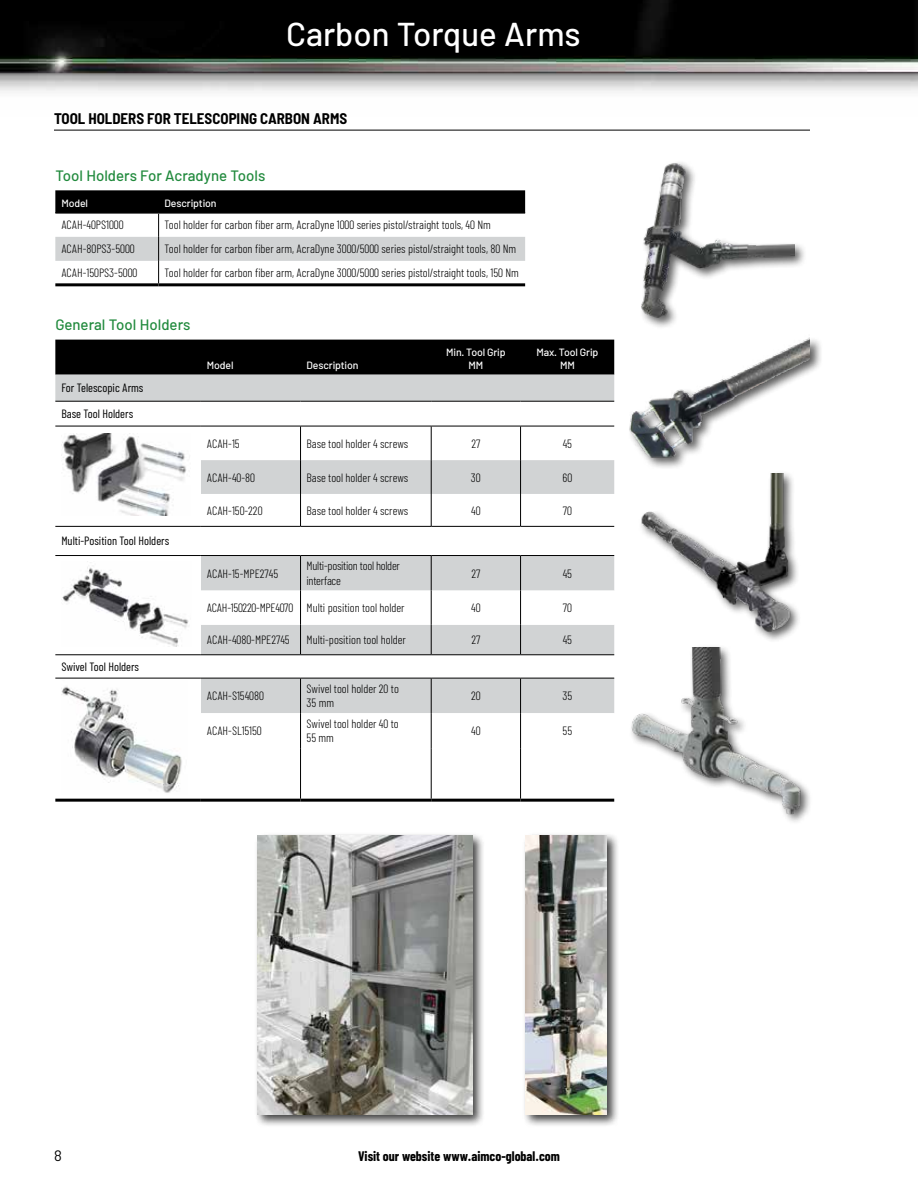
<style>
.page{position:relative;width:918px;height:1188px;background:#fff}
.page>*{position:absolute;margin:0;border:0;box-sizing:border-box;transform-origin:0 0}
.t1{font:500 33px "Barlow";color:#fff}
.t2{font:500 15px "Barlow";color:#218a3d}
.t3{font:700 semi-condensed 15px "Barlow";color:#000}
.t4{font:15px "Barlow";color:#000}
.t5{font:700 13.5px "Barlow Condensed";color:#000}
.t6{font:300 12px/14.4px "Barlow Condensed";color:#000}
.t7{font:12px/26.1px "Barlow Condensed";color:#000}
.t8{font:300 12px/14.4px "Barlow Condensed";letter-spacing:-.02em;color:#000}
.t9{font:500 10.5px/12.6px "Barlow";letter-spacing:-.01em;color:#fff;text-align:center}
</style>
<div class="page">
<img style="left:0;top:0;width:918px;height:91px">
<div style="left:55px;top:340px;width:559px;height:35px;background:#000"></div>
<div style="left:55px;top:375px;width:559px;height:26px;background:#d1d3d4"></div>
<svg style="left:55px;top:427px;width:559px;height:372px"></svg>
<svg style="left:55px;top:527px;width:559px;height:151px"></svg>
<hr style="left:300px;top:426px;width:1px;height:34px;background:#000">
<hr style="left:431px;top:426px;width:1px;height:34px;background:#000">
<hr style="left:520px;top:426px;width:1px;height:34px;background:#000">
<hr style="left:300px;top:460px;width:1px;height:34px;background:#000">
<hr style="left:431px;top:460px;width:1px;height:34px;background:#000">
<hr style="left:520px;top:460px;width:1px;height:34px;background:#000">
<hr style="left:300px;top:494px;width:1px;height:32px;background:#000">
<hr style="left:431px;top:494px;width:1px;height:32px;background:#000">
<hr style="left:520px;top:494px;width:1px;height:32px;background:#000">
<hr style="left:300px;top:556px;width:1px;height:35px;background:#000">
<hr style="left:431px;top:556px;width:1px;height:35px;background:#000">
<hr style="left:520px;top:556px;width:1px;height:35px;background:#000">
<hr style="left:300px;top:591px;width:1px;height:34px;background:#000">
<hr style="left:431px;top:591px;width:1px;height:34px;background:#000">
<hr style="left:520px;top:591px;width:1px;height:34px;background:#000">
<svg style="left:300px;top:625px;width:1px;height:29px"></svg>
<svg style="left:431px;top:625px;width:1px;height:29px"></svg>
<svg style="left:520px;top:625px;width:1px;height:29px"></svg>
<hr style="left:300px;top:678px;width:1px;height:35px;background:#000">
<hr style="left:431px;top:678px;width:1px;height:35px;background:#000">
<hr style="left:520px;top:678px;width:1px;height:35px;background:#000">
<hr style="left:300px;top:713px;width:1px;height:35px;background:#000">
<hr style="left:431px;top:713px;width:1px;height:35px;background:#000">
<hr style="left:520px;top:713px;width:1px;height:35px;background:#000">
<hr style="left:300px;top:748px;width:1px;height:51px;background:#000">
<hr style="left:431px;top:748px;width:1px;height:51px;background:#000">
<hr style="left:520px;top:748px;width:1px;height:51px;background:#000">
<hr style="left:201px;top:799px;width:100px;height:3px;background:#000">
<hr style="left:301px;top:799px;width:130px;height:3px;background:#000">
<hr style="left:431px;top:799px;width:90px;height:3px;background:#000">
<hr style="left:521px;top:799px;width:93px;height:3px;background:#000">
<hr style="left:55px;top:799px;width:146px;height:3px;background:#000">
<hr style="left:55px;top:401px;width:146px;height:1px;background:#000">
<hr style="left:201px;top:401px;width:100px;height:1px;background:#000">
<hr style="left:301px;top:401px;width:130px;height:1px;background:#000">
<hr style="left:431px;top:401px;width:90px;height:1px;background:#000">
<hr style="left:521px;top:401px;width:93px;height:1px;background:#000">
<hr style="left:55px;top:426px;width:146px;height:1px;background:#000">
<hr style="left:201px;top:426px;width:100px;height:1px;background:#000">
<hr style="left:301px;top:426px;width:130px;height:1px;background:#000">
<hr style="left:431px;top:426px;width:90px;height:1px;background:#000">
<hr style="left:521px;top:426px;width:93px;height:1px;background:#000">
<hr style="left:55px;top:526px;width:146px;height:1px;background:#000">
<hr style="left:201px;top:526px;width:100px;height:1px;background:#000">
<hr style="left:301px;top:526px;width:130px;height:1px;background:#000">
<hr style="left:431px;top:526px;width:90px;height:1px;background:#000">
<hr style="left:521px;top:526px;width:93px;height:1px;background:#000">
<hr style="left:55px;top:555px;width:146px;height:1px;background:#000">
<hr style="left:201px;top:555px;width:100px;height:1px;background:#000">
<hr style="left:301px;top:555px;width:130px;height:1px;background:#000">
<hr style="left:431px;top:555px;width:90px;height:1px;background:#000">
<hr style="left:521px;top:555px;width:93px;height:1px;background:#000">
<hr style="left:55px;top:654px;width:146px;height:1px;background:#000">
<hr style="left:201px;top:654px;width:100px;height:1px;background:#000">
<hr style="left:301px;top:654px;width:130px;height:1px;background:#000">
<hr style="left:431px;top:654px;width:90px;height:1px;background:#000">
<hr style="left:521px;top:654px;width:93px;height:1px;background:#000">
<hr style="left:55px;top:678px;width:146px;height:1px;background:#000">
<hr style="left:201px;top:678px;width:100px;height:1px;background:#000">
<hr style="left:301px;top:678px;width:130px;height:1px;background:#000">
<hr style="left:431px;top:678px;width:90px;height:1px;background:#000">
<hr style="left:521px;top:678px;width:93px;height:1px;background:#000">
<img style="left:61px;top:434px;width:129px;height:82px">
<img style="left:61px;top:561px;width:131px;height:85px">
<img style="left:61px;top:681px;width:127px;height:113px">
<svg style="left:55px;top:190px;width:470px;height:93px"></svg>
<hr style="left:55px;top:283px;width:104px;height:3px;background:#000">
<hr style="left:159px;top:283px;width:366px;height:3px;background:#000">
<hr style="left:55px;top:212px;width:104px;height:2px;background:#000">
<hr style="left:159px;top:212px;width:366px;height:2px;background:#000">
<div style="left:629px;top:644px;width:183px;height:181px;background:#000;opacity:.64"></div>
<img style="left:629px;top:648px;width:176px;height:167px">
<div style="left:639px;top:160px;width:168px;height:170px;background:#000;opacity:.64"></div>
<img style="left:639px;top:162px;width:155px;height:157px">
<div style="left:628px;top:335px;width:195px;height:135px;background:#000;opacity:.64"></div>
<img style="left:628px;top:335px;width:182px;height:126px">
<img style="left:641px;top:473px;width:157px;height:162px">
<div style="left:254px;top:832px;width:231px;height:296px;background:#000;opacity:.75"></div>
<img style="left:257px;top:835px;width:215px;height:280px">
<div style="left:522px;top:832px;width:98px;height:296px;background:#000;opacity:.75"></div>
<img style="left:526px;top:835px;width:81px;height:280px">
<hr style="left:54px;top:130px;width:756px;height:1px;background:#000">
<h1 class="t1" style="left:286px;top:14px;width:296px">Carbon Torque Arms</h1>
<p class="t3" style="left:54px;top:110px;width:295px">TOOL HOLDERS FOR TELESCOPING CARBON ARMS</p>
<p class="t2" style="left:55px;top:166px;width:212px">Tool Holders For Acradyne Tools</p>
<p class="t9" style="left:61px;top:197px;width:28px">Model</p>
<p class="t9" style="left:165px;top:197px;width:54px">Description</p>
<p class="t6" style="left:61px;top:218px;width:64px">ACAH-40PS1000</p>
<p class="t6" style="left:165px;top:218px;width:328px">Tool holder for carbon fiber arm, AcraDyne 1000 series pistol/straight tools, 40 Nm</p>
<p class="t6" style="left:61px;top:242px;width:75px">ACAH-80PS3-5000</p>
<p class="t6" style="left:165px;top:242px;width:353px">Tool holder for carbon fiber arm, AcraDyne 3000/5000 series pistol/straight tools, 80 Nm</p>
<p class="t6" style="left:61px;top:266px;width:78px">ACAH-150PS3-5000</p>
<p class="t6" style="left:165px;top:266px;width:356px">Tool holder for carbon fiber arm, AcraDyne 3000/5000 series pistol/straight tools, 150 Nm</p>
<p class="t2" style="left:55px;top:316px;width:137px">General Tool Holders</p>
<p class="t7" style="left:61px;top:374px;width:84px">For Telescopic Arms<br>Base Tool Holders</p>
<p class="t7" style="left:61px;top:528px;width:109px">Multi-Position Tool Holders</p>
<p class="t7" style="left:61px;top:653px;width:79px">Swivel Tool Holders</p>
<p class="t9" style="left:207px;top:358px;width:28px">Model</p>
<p class="t9" style="left:307px;top:358px;width:54px">Description</p>
<p class="t9" style="left:446px;top:346px;width:61px">Min. Tool Grip<br>MM</p>
<p class="t9" style="left:536px;top:346px;width:63px">Max. Tool Grip<br>MM</p>
<p class="t6" style="left:207px;top:436px;width:34px">ACAH-15</p>
<p class="t6" style="left:307px;top:436px;width:103px">Base tool holder 4 screws</p>
<p class="t6" style="left:471px;top:436px;width:10px">27</p>
<p class="t6" style="left:563px;top:436px;width:11px">45</p>
<p class="t6" style="left:207px;top:470px;width:50px">ACAH-40-80</p>
<p class="t6" style="left:307px;top:470px;width:103px">Base tool holder 4 screws</p>
<p class="t6" style="left:471px;top:470px;width:11px">30</p>
<p class="t6" style="left:563px;top:470px;width:11px">60</p>
<p class="t6" style="left:207px;top:503px;width:57px">ACAH-150-220</p>
<p class="t6" style="left:307px;top:503px;width:103px">Base tool holder 4 screws</p>
<p class="t6" style="left:471px;top:503px;width:11px">40</p>
<p class="t6" style="left:563px;top:503px;width:11px">70</p>
<p class="t6" style="left:207px;top:566px;width:73px">ACAH-15-MPE2745</p>
<p class="t8" style="left:307px;top:559px;width:95px">Multi-position tool holder interface</p>
<p class="t6" style="left:471px;top:566px;width:10px">27</p>
<p class="t6" style="left:563px;top:566px;width:11px">45</p>
<p class="t6" style="left:207px;top:600px;width:199px">ACAH-150220-MPE4070 Multi position tool holder</p>
<p class="t6" style="left:471px;top:600px;width:11px">40</p>
<p class="t6" style="left:563px;top:600px;width:11px">70</p>
<p class="t6" style="left:207px;top:632px;width:84px">ACAH-4080-MPE2745</p>
<p class="t6" style="left:307px;top:632px;width:101px">Multi-position tool holder</p>
<p class="t6" style="left:471px;top:632px;width:10px">27</p>
<p class="t6" style="left:563px;top:632px;width:11px">45</p>
<p class="t6" style="left:207px;top:688px;width:59px">ACAH-S154080</p>
<p class="t6" style="left:307px;top:681px;width:94px">Swivel tool holder 20 to<br>35 mm</p>
<p class="t6" style="left:471px;top:688px;width:11px">20</p>
<p class="t6" style="left:562px;top:688px;width:11px">35</p>
<p class="t6" style="left:207px;top:723px;width:56px">ACAH-SL15150</p>
<p class="t6" style="left:307px;top:716px;width:94px">Swivel tool holder 40 to<br>55 mm</p>
<p class="t6" style="left:471px;top:723px;width:11px">40</p>
<p class="t6" style="left:563px;top:723px;width:11px">55</p>
<p class="t4" style="left:54px;top:1147px;width:9px">8</p>
<p class="t5" style="left:358px;top:1147px;width:203px">Visit our website www.aimco-global.com</p>
</div>
